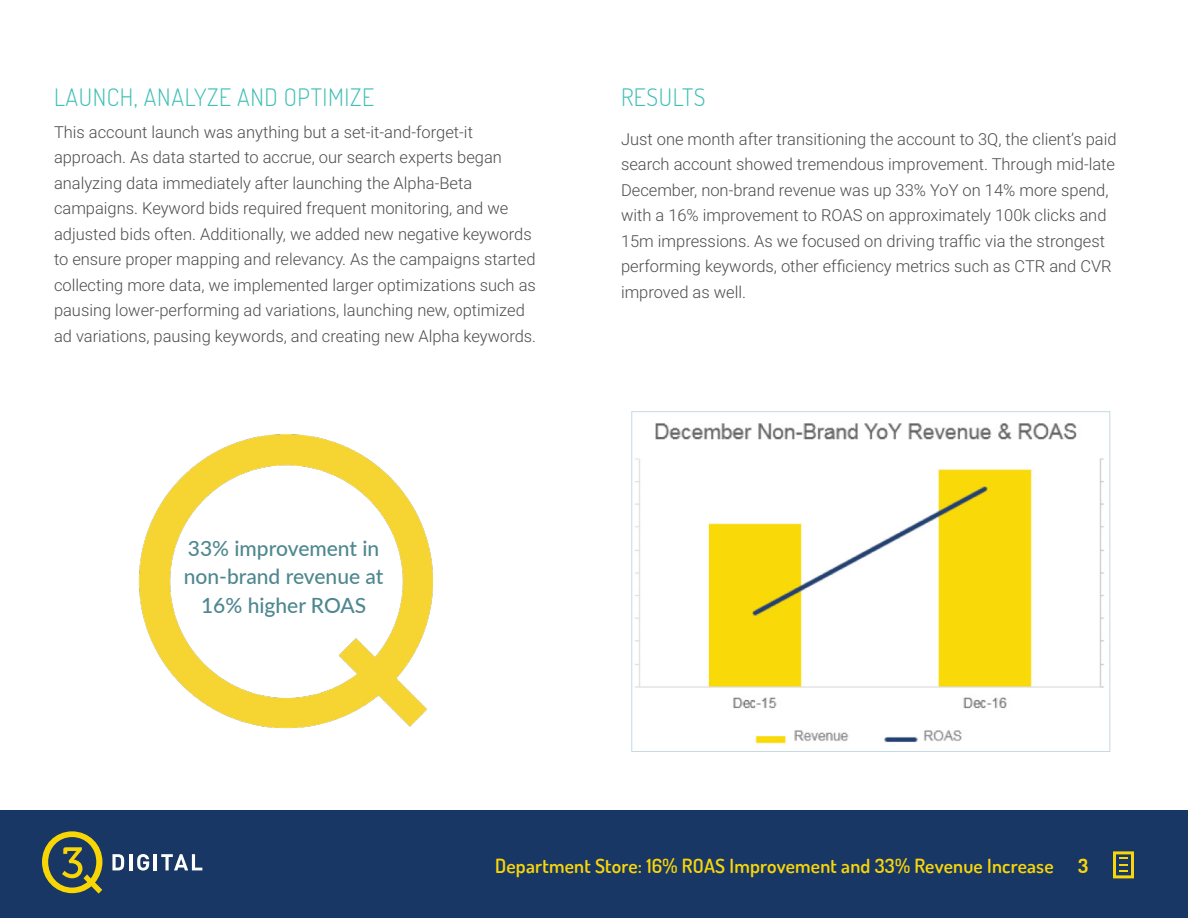
<style>
.page{position:relative;width:1188px;height:918px;background:#fff}
.page>*{position:absolute;margin:0;border:0;box-sizing:border-box;transform-origin:0 0}
.t1{font:300 24px "Dosis";letter-spacing:.025em;color:#3fbfb6}
.t2{font:500 21px/28.5px "Lato";color:#4e878f;text-align:center}
.t3{font:600 19.5px "Dosis";letter-spacing:.01em;color:#f8d609}
.t4{font:700 19.5px "Dosis";color:#f8d609}
.t5{font:300 16.5px/25.5px "Roboto";color:#4c4c4c}
</style>
<div class="page">
<div style="left:0;top:810px;width:1188px;height:108px;background:#183765"></div>
<svg style="left:1113px;top:851px;width:21px;height:27px"></svg>
<img style="left:138px;top:434px;width:295px;height:295px">
<img style="left:635px;top:423px;width:469px;height:321px">
<svg style="left:112px;top:854px;width:12px;height:16px"></svg>
<hr style="left:129px;top:854px;width:3px;height:16px;background:#fff">
<svg style="left:137px;top:854px;width:12px;height:17px"></svg>
<hr style="left:154px;top:854px;width:3px;height:16px;background:#fff">
<svg style="left:161px;top:854px;width:41px;height:16px"></svg>
<svg style="left:42px;top:831px;width:60px;height:63px"></svg>
<h1 class="t1" style="left:54px;top:81px;width:322px">LAUNCH, ANALYZE AND OPTIMIZE</h1>
<p class="t5" style="left:54px;top:119px;width:484px">This account launch was anything but a set-it-and-forget-it approach. As data started to accrue, our search experts began analyzing data immediately after launching the Alpha-Beta campaigns. Keyword bids required frequent monitoring, and we adjusted bids often. Additionally, we added new negative keywords to ensure proper mapping and relevancy. As the campaigns started collecting more data, we implemented larger optimizations such as pausing lower-performing ad variations, launching new, optimized ad variations, pausing keywords, and creating new Alpha keywords.</p>
<p class="t2" style="left:184px;top:533px;width:201px">33% improvement in non-brand revenue at<br>16% higher ROAS</p>
<h1 class="t1" style="left:621px;top:81px;width:86px">RESULTS</h1>
<p class="t5" style="left:621px;top:125px;width:497px">Just one month after transitioning the account to 3Q, the client’s paid search account showed tremendous improvement. Through mid-late December, non-brand revenue was up 33% YoY on 14% more spend, with a 16% improvement to ROAS on approximately 100k clicks and 15m impressions. As we focused on driving traffic via the strongest performing keywords, other efficiency metrics such as CTR and CVR improved as well.</p>
<p class="t3" style="left:495px;top:853px;width:560px">Department Store: 16% ROAS Improvement and 33% Revenue Increase</p>
<p class="t4" style="left:1078px;top:853px;width:12px">3</p>
</div>
